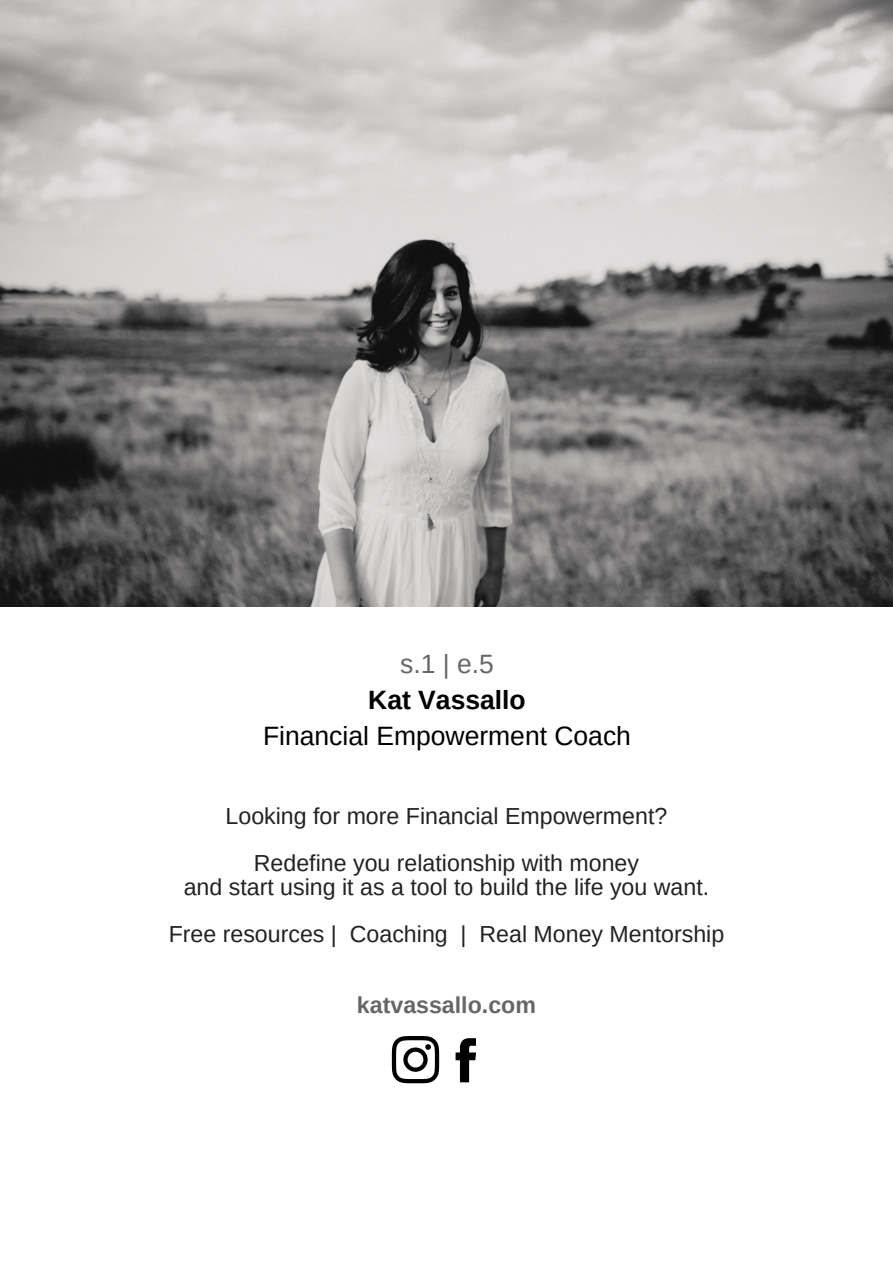
<style>
.page{position:relative;width:893px;height:1263px;background:#fff}
.page>*{position:absolute;margin:0;border:0;box-sizing:border-box;transform-origin:0 0}
.t1{font:26.55px "Arimo";color:#000}
.t2{font:700 26.55px "Arimo";color:#000}
.t3{font:26.55px "Arimo";color:#666}
.t4{font:23.25px/47.2px "Arimo";color:#222;text-align:center}
.t5{font:700 23.25px "Arimo";color:#666}
</style>
<div class="page">
<img style="left:0;top:0;width:893px;height:607px">
<svg style="left:456px;top:1038px;width:20px;height:44px"></svg>
<svg style="left:392px;top:1036px;width:47px;height:47px"></svg>
<p class="t3" style="left:400px;top:649px;width:95px">s.1 | e.5</p>
<p class="t2" style="left:368px;top:685px;width:159px">Kat Vassallo</p>
<p class="t1" style="left:263px;top:721px;width:369px">Financial Empowerment Coach</p>
<p class="t4" style="left:226px;top:792px;width:443px">Looking for more Financial Empowerment?<br>Redefine you relationship with money</p>
<p class="t4" style="left:169px;top:863px;width:557px">and start using it as a tool to build the life you want.<br>Free resources | Coaching | Real Money Mentorship</p>
<p class="t5" style="left:357px;top:992px;width:181px">katvassallo.com</p>
</div>
